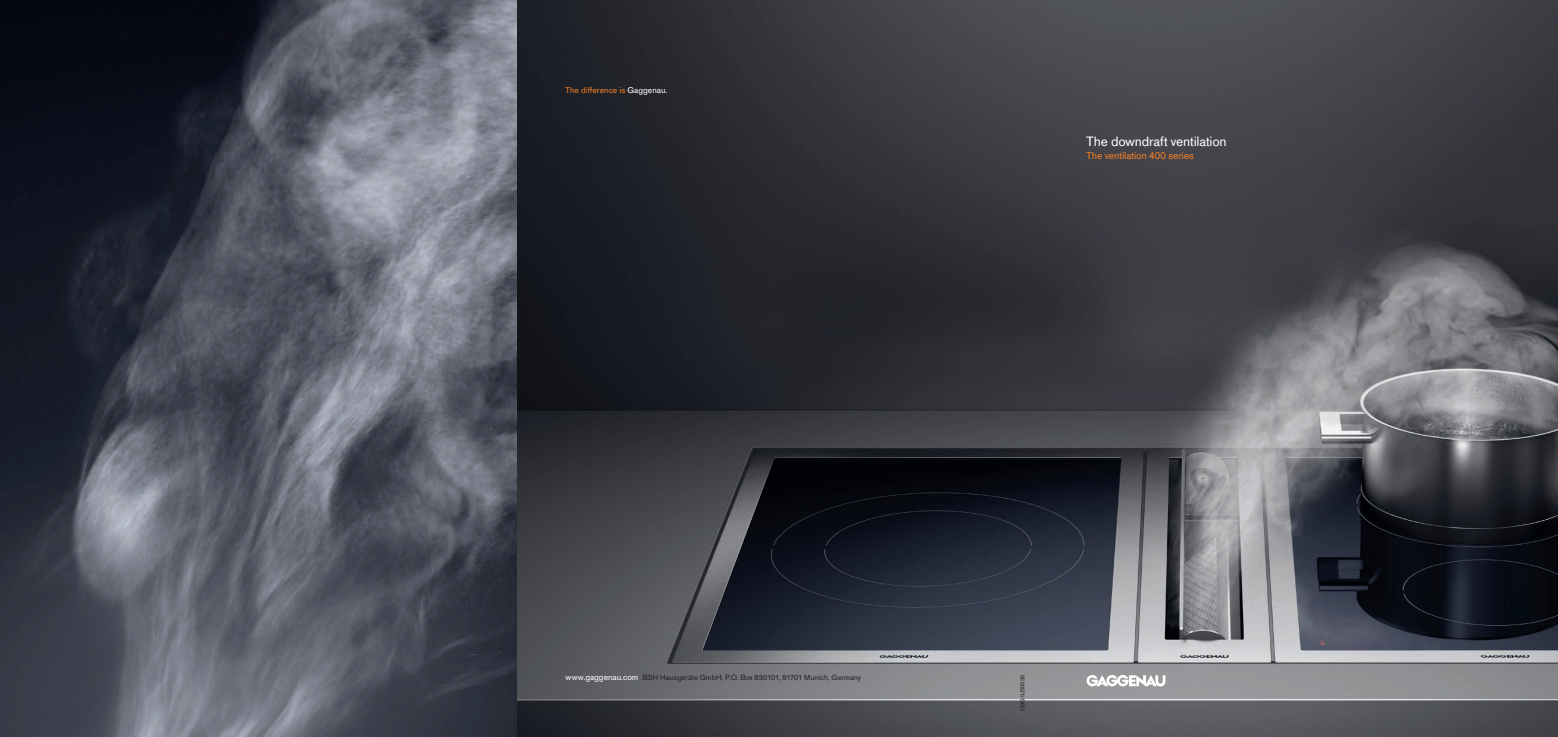
<style>
.page{position:relative;width:1558px;height:737px;background:#fff}
.page>*{position:absolute;margin:0;border:0;box-sizing:border-box;transform-origin:0 0}
.t1{font:14px "Gaggenau";letter-spacing:-.015em;color:#fff}
.t2{font:10.5px "Gaggenau";letter-spacing:-.01em;color:#f48026}
.t3{font:8.75px "Gaggenau";color:#f48026}
.t4{font:7.88px "Gaggenau";color:#231f20}
.t5{font:6.12px "Gaggenau";color:#231f20}
.s1{color:#fff}
.s2{font-size:8.75px;color:#fff}
</style>
<div class="page">
<img style="left:0;top:0;width:1558px;height:737px">
<svg style="left:1086px;top:675px;width:79px;height:11px"></svg>
<p class="t3" style="left:566px;top:85px;width:103px">The difference is <span class="s1">Gaggenau.</span></p>
<h1 class="t1" style="left:1086px;top:133px;width:142px">The downdraft ventilation</h1>
<h2 class="t2" style="left:1086px;top:149px;width:109px">The ventilation 400 series</h2>
<p class="t4" style="left:566px;top:673px;width:297px"><span class="s2">www.gaggenau.com</span> BSH Hausgeräte GmbH, P.O. Box 830101, 81701 Munich, Germany</p>
<p class="t5" style="left:1019px;top:710px;width:37px;rotate:-90deg">Q9G1LB0035</p>
</div>
